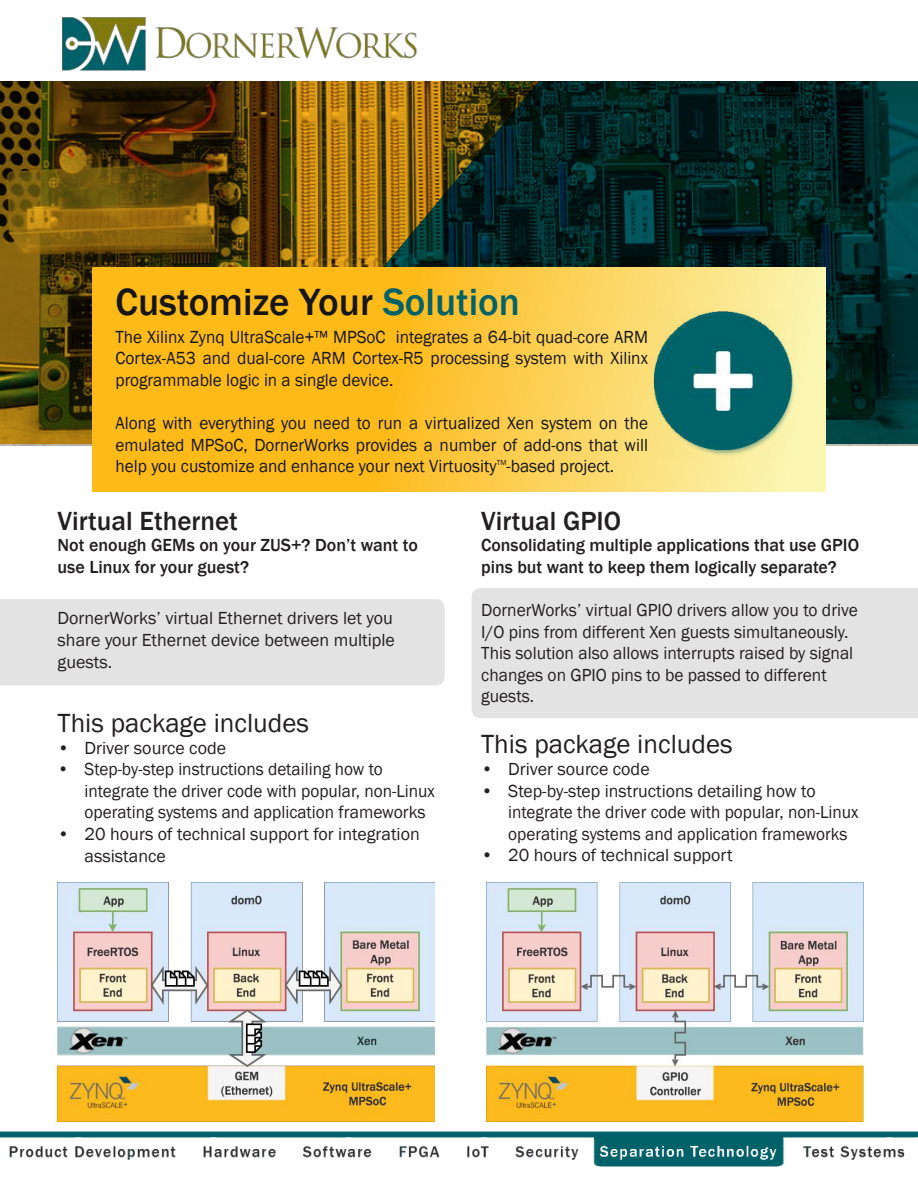
<style>
.page{position:relative;width:918px;height:1188px;background:#fff}
.page>*{position:absolute;margin:0;border:0;box-sizing:border-box;transform-origin:0 0}
.t1{font:500 39px "Franklin Gothic";color:#161617}
.t2{font:27px "Franklin Gothic";color:#231f20}
.t3{font:500 27px "Franklin Gothic";color:#231f20}
.t4{font:18px/21.6px "Franklin Gothic";color:#231f20}
.t5{font:18px/21.6px "Franklin Gothic";color:#161617;text-align:justify;scale:.96 1}
.t6{font:500 18px/21.6px "Franklin Gothic";color:#231f20}
.t7{font:18px/21.6px "Franklin Gothic";color:#231f20;scale:.96 1}
.t8{font:7.5px "Franklin Gothic";color:#161617}
.s1{color:#026268}
</style>
<div class="page">
<div style="left:472px;top:588px;width:446px;height:130px;background:#e3e3e3"></div>
<div style="left:0;top:599px;width:445px;height:86px;background:#e3e3e3"></div>
<svg style="left:0;top:81px;width:235px;height:363px;background:#5b4309"></svg>
<svg style="left:235px;top:81px;width:683px;height:363px;background:#28381f"></svg>
<img style="left:93px;top:268px;width:732px;height:224px">
<img style="left:648px;top:309px;width:151px;height:150px">
<img style="left:0;top:1131px;width:918px;height:36px">
<img style="left:62px;top:17px;width:355px;height:54px">
<img style="left:58px;top:883px;width:377px;height:238px">
<img style="left:487px;top:883px;width:377px;height:238px">
<h1 class="t1" style="left:116px;top:286px;width:406px">Customize Your <span class="s1">Solution</span></h1>
<p class="t5" style="left:116px;top:326px;width:556px">The Xilinx Zynq UltraScale+™ MPSoC integrates a 64-bit quad-core ARM Cortex-A53 and dual-core ARM Cortex-R5 processing system with Xilinx programmable logic in a single device.</p>
<p class="t5" style="left:116px;top:413px;width:556px">Along with everything you need to run a virtualized Xen system on the emulated MPSoC, DornerWorks provides a number of add-ons that will help you customize and enhance your next Virtuosity</p>
<p class="t8" style="left:497px;top:459px;width:11px">TM</p>
<p class="t5" style="left:506px;top:456px;width:114px">-based project.</p>
<h2 class="t3" style="left:58px;top:509px;width:182px">Virtual Ethernet</h2>
<p class="t6" style="left:58px;top:535px;width:362px">Not enough GEMs on your ZUS+? Don’t want to use Linux for your guest?</p>
<p class="t4" style="left:58px;top:608px;width:339px">DornerWorks’ virtual Ethernet drivers let you share your Ethernet device between multiple guests.</p>
<h2 class="t2" style="left:58px;top:706px;width:253px">This package includes</h2>
<p class="t4" style="left:58px;top:738px;width:170px">• Driver source code</p>
<p class="t7" style="left:85px;top:759px;width:366px;text-indent:-27px">• Step-by-step instructions detailing how to integrate the driver code with popular, non-Linux operating systems and application frameworks</p>
<p class="t4" style="left:85px;top:824px;width:337px;text-indent:-27px">• 20 hours of technical support for integration assistance</p>
<h2 class="t3" style="left:481px;top:509px;width:142px">Virtual GPIO</h2>
<p class="t6" style="left:481px;top:535px;width:379px">Consolidating multiple applications that use GPIO pins but want to keep them logically separate?</p>
<p class="t4" style="left:481px;top:600px;width:378px">DornerWorks’ virtual GPIO drivers allow you to drive I/O pins from different Xen guests simultaneously.<br>This solution also allows interrupts raised by signal changes on GPIO pins to be passed to different guests.</p>
<h2 class="t2" style="left:481px;top:728px;width:253px">This package includes</h2>
<p class="t4" style="left:481px;top:759px;width:170px">• Driver source code</p>
<p class="t4" style="left:508px;top:781px;width:352px;text-indent:-27px">• Step-by-step instructions detailing how to integrate the driver code with popular, non-Linux operating systems and application frameworks</p>
<p class="t4" style="left:481px;top:845px;width:253px">• 20 hours of technical support</p>
</div>
